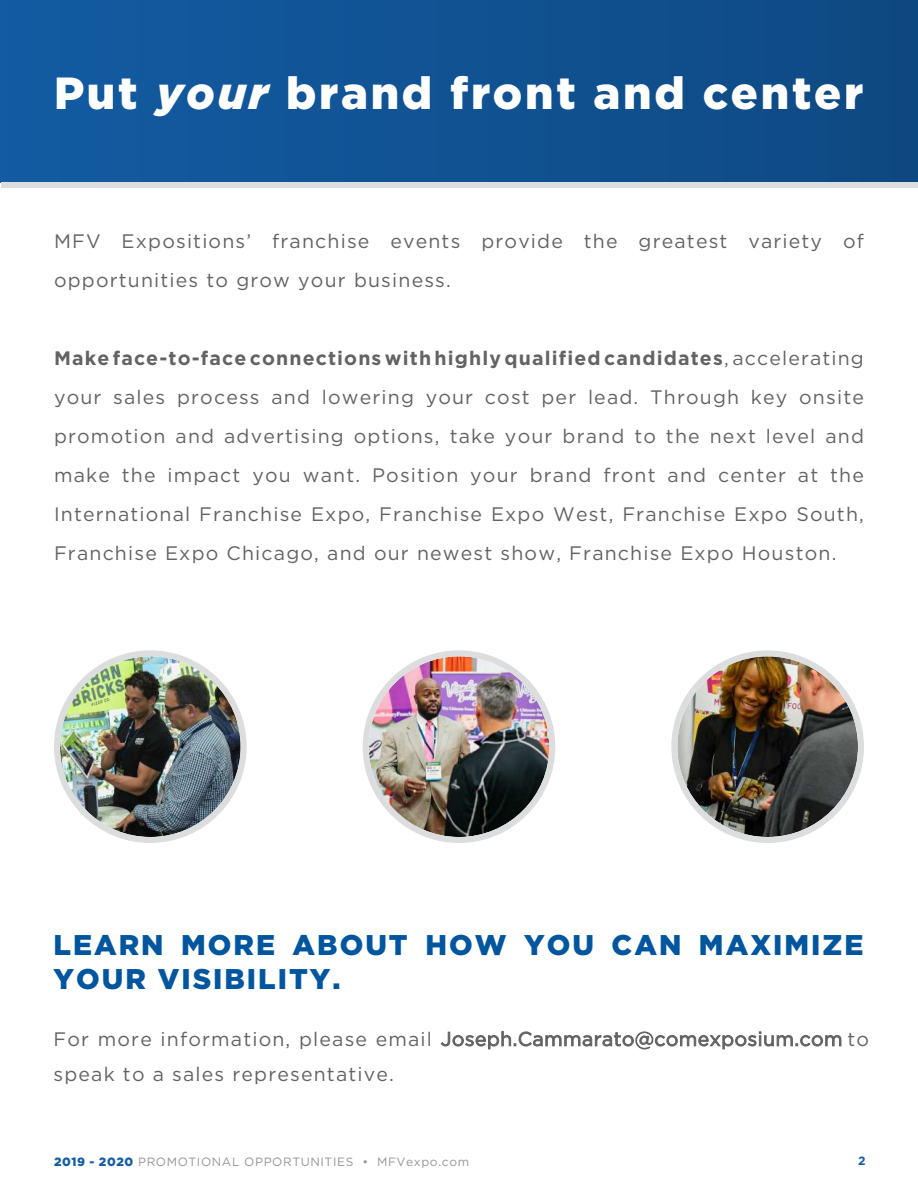
<style>
.page{position:relative;width:918px;height:1188px;background:#fff}
.page>*{position:absolute;margin:0;border:0;box-sizing:border-box;transform-origin:0 0}
.t1{font:900 45px "Gotham HTF";letter-spacing:.06em;color:#fff}
.t2{font:900 28.5px/34.2px "Gotham HTF";letter-spacing:.07em;color:#00569e}
.t3{font:19.5px/39px "Gotham HTF";letter-spacing:.06em;color:#636366}
.t4{font:12px "Gotham HTF";letter-spacing:.05em;color:#939598}
.t5{font:700 12px "Gotham HTF";color:#135ca3}
.s1{font-style:italic}
.s2{font-weight:700}
.s3{font-family:"Gotham"}
.s4{font-weight:900;color:#135ca3}
</style>
<div class="page">
<div style="left:0;top:0;width:918px;height:183px;background:linear-gradient(to right,#125ba3,#0f4982)"></div>
<div style="left:1px;top:183px;width:916px;height:5px;background:#dcdddf"></div>
<img style="left:60px;top:656px;width:181px;height:181px;border-radius:90px">
<div style="left:54px;top:650px;width:193px;height:193px;border:6px solid #dcdddf;border-radius:50%"></div>
<img style="left:369px;top:656px;width:180px;height:181px;border-radius:90px">
<div style="left:363px;top:650px;width:192px;height:193px;border:6px solid #dcdddf;border-radius:50%"></div>
<img style="left:677px;top:656px;width:181px;height:181px;border-radius:90px">
<div style="left:671px;top:650px;width:193px;height:193px;border:6px solid #dcdddf;border-radius:50%"></div>
<h1 class="t1" style="left:54px;top:67px;width:811px">Put <span class="s1">your</span> brand front and center</h1>
<p class="t3" style="left:54px;top:222px;width:812px">MFV Expositions’ franchise events provide the greatest variety of opportunities to grow your business.</p>
<p class="t3" style="left:54px;top:339px;width:812px;text-align:justify"><span class="s2">Make face-to-face connections with highly qualified candidates</span>, accelerating your sales process and lowering your cost per lead. Through key onsite promotion and advertising options, take your brand to the next level and make the impact you want. Position your brand front and center at the International Franchise Expo, Franchise Expo West, Franchise Expo South, Franchise Expo Chicago, and our newest show, Franchise Expo Houston.</p>
<h2 class="t2" style="left:54px;top:927px;width:811px">LEARN MORE ABOUT HOW YOU CAN MAXIMIZE<br>YOUR VISIBILITY.</h2>
<p class="t3" style="left:54px;top:1021px;width:817px;line-height:35.1px">For more information, please email <span class="s3">Joseph.Cammarato@comexposium.com</span> to speak to a sales representative.</p>
<p class="t4" style="left:54px;top:1155px;width:417px"><span class="s4">2019 - 2020</span> PROMOTIONAL OPPORTUNITIES • MFVexpo.com</p>
<p class="t5" style="left:858px;top:1154px;width:9px">2</p>
</div>
